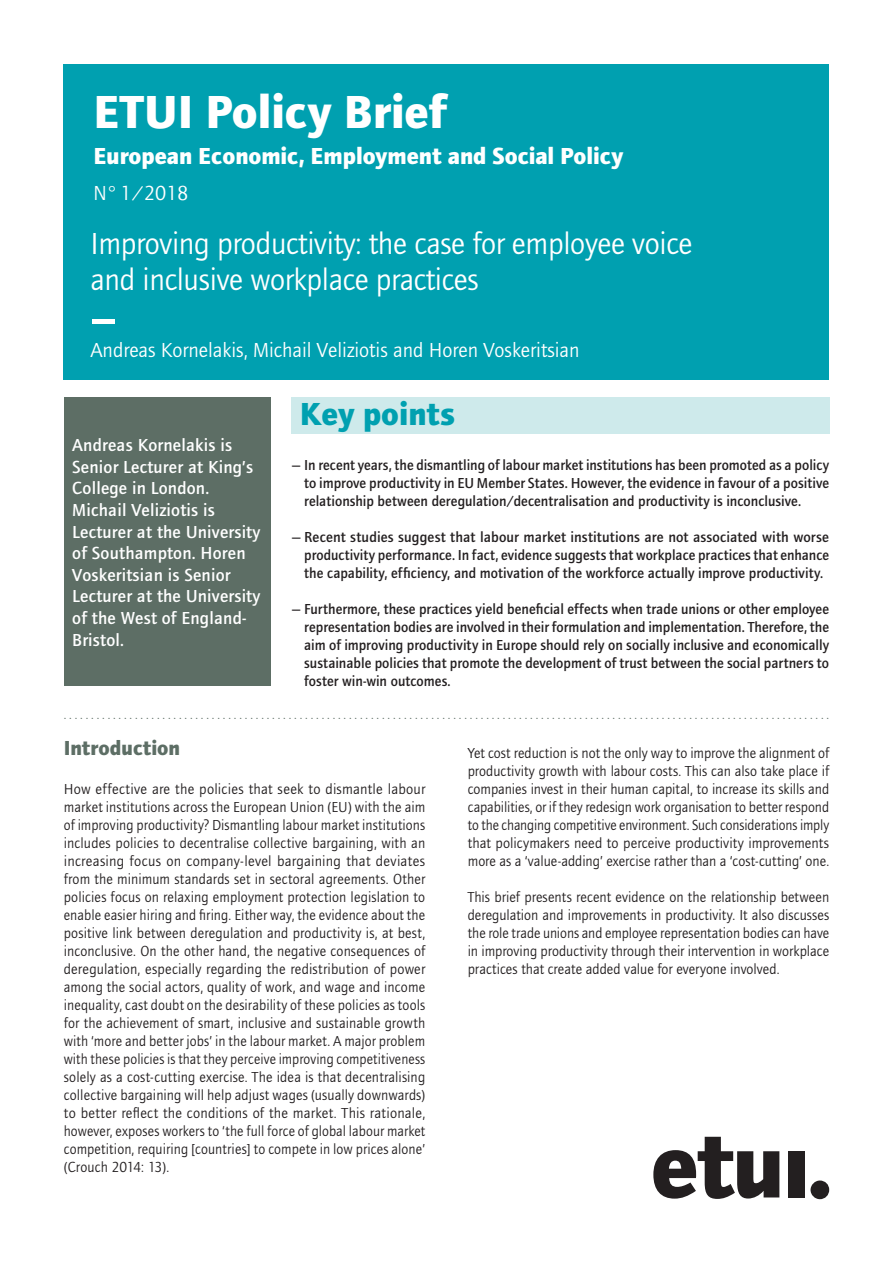
<style>
.page{position:relative;width:893px;height:1263px;background:#fff}
.page>*{position:absolute;margin:0;border:0;box-sizing:border-box;transform-origin:0 0}
.t1{font:500 54px "Foundry Journal";color:#fff}
.t2{font:700 48px "Foundry Journal";color:#fff}
.t3{font:700 33px "Foundry Journal";color:#00a0b0}
.t4{font:31.5px/36px "Foundry Journal";letter-spacing:-.01em;color:#fff}
.t5{font:700 24px "Foundry Journal";color:#fff}
.t6{font:21px "Foundry Journal";color:#fff}
.t7{font:700 21px "Foundry Journal";color:#5d6e65}
.t8{font:500 18px/21.6px "Foundry Journal";letter-spacing:.01em;color:#fff}
.t9{font:15px/18px "Foundry Journal";letter-spacing:.005em;color:#231f20;text-align:justify}
.t10{font:500 15px/18px "Foundry Journal";letter-spacing:.005em;color:#231f20;text-align:justify}
.t11{font:13.5px "Foundry Journal";color:#5d6e65}
</style>
<div class="page">
<div style="left:64px;top:64px;width:765px;height:316px;background:#00a0b0"></div>
<div style="left:291px;top:398px;width:538px;height:36px;background:#ceeaeb"></div>
<svg style="left:653px;top:1137px;width:126px;height:62px"></svg>
<div style="left:788px;top:1151px;width:16px;height:46px;background:#231f20"></div>
<div style="left:810px;top:1180px;width:19px;height:19px;background:#231f20;border-radius:50%"></div>
<div style="left:64px;top:398px;width:206px;height:288px;background:#5d6e65"></div>
<h2 class="t2" style="left:94px;top:83px;width:356px">ETUI Policy Brief</h2>
<h3 class="t5" style="left:94px;top:141px;width:531px">European Economic, Employment and Social Policy</h3>
<h3 class="t6" style="left:94px;top:181px;width:97px">N° 1/2018</h3>
<h3 class="t4" style="left:90px;top:226px;width:603px">Improving productivity: the case for employee voice and inclusive workplace practices</h3>
<h1 class="t1" style="left:90px;top:290px;width:24px">–</h1>
<h3 class="t6" style="left:90px;top:338px;width:491px">Andreas Kornelakis, Michail Veliziotis and Horen Voskeritsian</h3>
<p class="t8" style="left:72px;top:435px;width:190px">Andreas Kornelakis is<br>Senior Lecturer at King’s<br>College in London.<br>Michail Veliziotis is<br>Lecturer at the University of Southampton. Horen<br>Voskeritsian is Senior<br>Lecturer at the University of the West of England-<br>Bristol.</p>
<h3 class="t3" style="left:300px;top:394px;width:157px">Key points</h3>
<p class="t10" style="left:304px;top:456px;width:526px;text-indent:-12px">— In recent years, the dismantling of labour market institutions has been promoted as a policy to improve productivity in EU Member States. However, the evidence in favour of a positive relationship between deregulation/decentralisation and productivity is inconclusive.</p>
<p class="t10" style="left:304px;top:528px;width:526px;text-indent:-12px">— Recent studies suggest that labour market institutions are not associated with worse productivity performance. In fact, evidence suggests that workplace practices that enhance the capability, efficiency, and motivation of the workforce actually improve productivity.</p>
<p class="t10" style="left:304px;top:600px;width:526px;text-indent:-12px">— Furthermore, these practices yield beneficial effects when trade unions or other employee representation bodies are involved in their formulation and implementation. Therefore, the aim of improving productivity in Europe should rely on socially inclusive and economically sustainable policies that promote the development of trust between the social partners to foster win-win outcomes.</p>
<p class="t11" style="left:64px;top:707px;width:767px">............................................................................................................................................</p>
<h3 class="t7" style="left:64px;top:736px;width:118px">Introduction</h3>
<p class="t9" style="left:64px;top:780px;width:363px">How effective are the policies that seek to dismantle labour market institutions across the European Union (EU) with the aim of improving productivity? Dismantling labour market institutions includes policies to decentralise collective bargaining, with an increasing focus on company-level bargaining that deviates from the minimum standards set in sectoral agreements. Other policies focus on relaxing employment protection legislation to enable easier hiring and firing. Either way, the evidence about the positive link between deregulation and productivity is, at best, inconclusive. On the other hand, the negative consequences of deregulation, especially regarding the redistribution of power among the social actors, quality of work, and wage and income inequality, cast doubt on the desirability of these policies as tools for the achievement of smart, inclusive and sustainable growth with ‘more and better jobs’ in the labour market. A major problem with these policies is that they perceive improving competitiveness solely as a cost-cutting exercise. The idea is that decentralising collective bargaining will help adjust wages (usually downwards) to better reflect the conditions of the market. This rationale, however, exposes workers to ‘the full force of global labour market competition, requiring [countries] to compete in low prices alone’ (Crouch 2014: 13).</p>
<p class="t9" style="left:468px;top:744px;width:363px">Yet cost reduction is not the only way to improve the alignment of productivity growth with labour costs. This can also take place if companies invest in their human capital, to increase its skills and capabilities, or if they redesign work organisation to better respond to the changing competitive environment. Such considerations imply that policymakers need to perceive productivity improvements more as a ‘value-adding’ exercise rather than a ‘cost-cutting’ one.</p>
<p class="t9" style="left:468px;top:888px;width:363px">This brief presents recent evidence on the relationship between deregulation and improvements in productivity. It also discusses the role trade unions and employee representation bodies can have in improving productivity through their intervention in workplace practices that create added value for everyone involved.</p>
</div>
